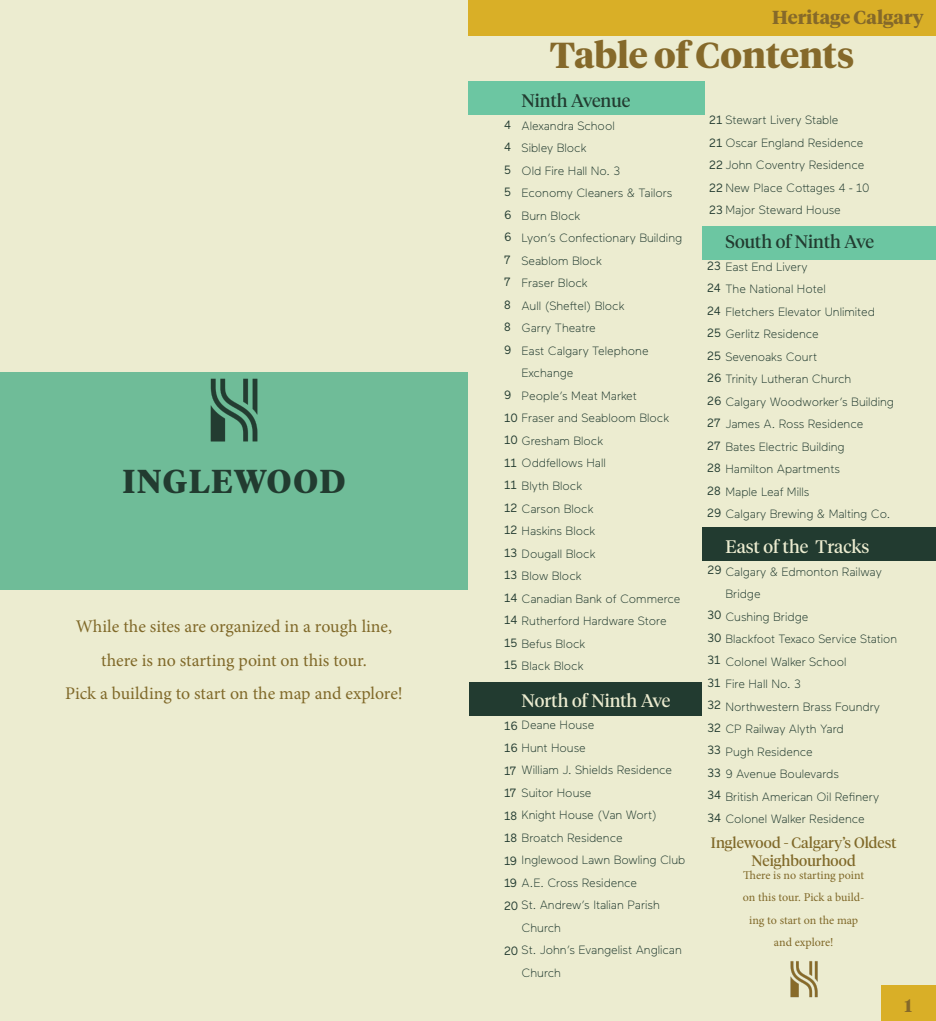
<style>
.page{position:relative;width:936px;height:1021px;background:#fff}
.page>*{position:absolute;margin:0;border:0;box-sizing:border-box;transform-origin:0 0}
.t1{font:700 36px "Tiempos Headline";color:#85692a}
.t2{font:700 33px "Tiempos Headline";letter-spacing:.04em;color:#223b30}
.t3{font:700 18.75px "Tiempos Headline";color:#85692a}
.t4{font:18px "Tiempos Headline";color:#ececd0}
.t5{font:18px "Tiempos Headline";color:#223b30}
.t6{font:700 18px "Tiempos Headline";color:#85692a}
.t7{font:17.85px/33.3px "Minion Pro";letter-spacing:-.005em;color:#806929;text-align:center}
.t8{font:15px/18px "Tiempos Headline";color:#806929;text-align:center}
.t9{font:300 12px/22.5px "Maax";color:#223b30}
.t10{font:12px/22.5px "Minion Pro";letter-spacing:-.005em;color:#806929;text-align:center}
.t11{font:12px "Maax";color:#223b30}
.s1{font-weight:400}
</style>
<div class="page">
<div style="left:468px;top:0;width:467px;height:1020px;background:#ececd0"></div>
<div style="left:880px;top:984px;width:55px;height:36px;background:#d9af27"></div>
<div style="left:468px;top:0;width:467px;height:36px;background:#d9af27"></div>
<div style="left:468px;top:82px;width:236px;height:33px;background:#6cc6a2"></div>
<div style="left:702px;top:226px;width:233px;height:33px;background:#6cc6a2"></div>
<div style="left:469px;top:681px;width:233px;height:34px;background:#223b30"></div>
<img style="left:790px;top:961px;width:28px;height:37px">
<div style="left:702px;top:526px;width:233px;height:34px;background:#223b30"></div>
<div style="left:0;top:0;width:468px;height:1020px;background:#ececd0"></div>
<div style="left:0;top:372px;width:468px;height:218px;background:#6fbc98"></div>
<img style="left:210px;top:378px;width:48px;height:64px">
<p class="t2" style="left:122px;top:458px;width:224px">INGLEWOOD</p>
<p class="t7" style="left:76px;top:610px;width:318px">While the sites are organized in a rough line, there is no starting point on this tour.</p>
<p class="t7" style="left:65px;top:676px;width:339px">Pick a building to start on the map and explore!</p>
<h3 class="t3" style="left:772px;top:5px;width:153px">Heritage Calgary</h3>
<p class="t1" style="left:549px;top:31px;width:306px">Table of Contents</p>
<p class="t5" style="left:521px;top:89px;width:110px">Ninth Avenue</p>
<p class="t9" style="left:521px;top:114px;width:95px">Alexandra School</p>
<p class="t9" style="left:521px;top:136px;width:66px">Sibley Block</p>
<p class="t9" style="left:521px;top:159px;width:100px">Old Fire Hall No. 3</p>
<p class="t9" style="left:521px;top:181px;width:152px">Economy Cleaners &amp; Tailors</p>
<p class="t9" style="left:521px;top:204px;width:60px">Burn Block</p>
<p class="t9" style="left:521px;top:226px;width:162px">Lyon’s Confectionary Building</p>
<p class="t9" style="left:521px;top:249px;width:82px">Seablom Block</p>
<p class="t9" style="left:521px;top:271px;width:68px">Fraser Block</p>
<p class="t9" style="left:521px;top:294px;width:104px">Aull (Sheftel) Block</p>
<p class="t9" style="left:521px;top:316px;width:76px">Garry Theatre</p>
<p class="t9" style="left:521px;top:339px;width:129px">East Calgary Telephone<br>Exchange</p>
<p class="t9" style="left:521px;top:384px;width:117px">People’s Meat Market</p>
<p class="t9" style="left:504px;top:406px;width:167px"><span class="s1">10</span> Fraser and Seabloom Block</p>
<p class="t9" style="left:504px;top:429px;width:101px"><span class="s1">10</span> Gresham Block</p>
<p class="t9" style="left:504px;top:451px;width:103px"><span class="s1">11</span> Oddfellows Hall</p>
<p class="t9" style="left:504px;top:474px;width:80px"><span class="s1">11</span> Blyth Block</p>
<p class="t9" style="left:504px;top:496px;width:91px"><span class="s1">12</span> Carson Block</p>
<p class="t9" style="left:504px;top:519px;width:93px"><span class="s1">12</span> Haskins Block</p>
<p class="t9" style="left:504px;top:541px;width:93px"><span class="s1">13</span> Dougall Block</p>
<p class="t9" style="left:504px;top:564px;width:79px"><span class="s1">13</span> Blow Block</p>
<p class="t9" style="left:504px;top:586px;width:178px"><span class="s1">14</span> Canadian Bank of Commerce</p>
<p class="t9" style="left:504px;top:609px;width:164px"><span class="s1">14</span> Rutherford Hardware Store</p>
<p class="t9" style="left:504px;top:631px;width:83px"><span class="s1">15</span> Befus Block</p>
<p class="t9" style="left:504px;top:654px;width:81px"><span class="s1">15</span> Black Block</p>
<p class="t11" style="left:504px;top:117px;width:8px">4</p>
<p class="t11" style="left:504px;top:139px;width:8px">4</p>
<p class="t11" style="left:504px;top:162px;width:8px">5</p>
<p class="t11" style="left:504px;top:184px;width:8px">5</p>
<p class="t11" style="left:504px;top:207px;width:9px">6</p>
<p class="t11" style="left:504px;top:229px;width:9px">6</p>
<p class="t11" style="left:504px;top:252px;width:8px">7</p>
<p class="t11" style="left:504px;top:274px;width:8px">7</p>
<p class="t11" style="left:504px;top:297px;width:8px">8</p>
<p class="t11" style="left:504px;top:319px;width:8px">8</p>
<p class="t11" style="left:504px;top:342px;width:9px">9</p>
<p class="t11" style="left:504px;top:387px;width:9px">9</p>
<p class="t4" style="left:521px;top:688px;width:150px">North of Ninth Ave</p>
<p class="t9" style="left:504px;top:713px;width:92px"><span class="s1">16</span> Deane House</p>
<p class="t9" style="left:504px;top:735px;width:83px"><span class="s1">16</span> Hunt House</p>
<p class="t9" style="left:504px;top:758px;width:170px"><span class="s1">17</span> William J. Shields Residence</p>
<p class="t9" style="left:504px;top:780px;width:89px"><span class="s1">17</span> Suitor House</p>
<p class="t9" style="left:504px;top:803px;width:154px"><span class="s1">18</span> Knight House (Van Wort)</p>
<p class="t9" style="left:504px;top:825px;width:120px"><span class="s1">18</span> Broatch Residence</p>
<p class="t9" style="left:504px;top:848px;width:183px"><span class="s1">19</span> Inglewood Lawn Bowling Club</p>
<p class="t9" style="left:504px;top:870px;width:135px"><span class="s1">19</span> A.E. Cross Residence</p>
<p class="t9" style="left:521px;top:893px;width:140px;text-indent:-18px"><span class="s1">20</span> St. Andrew’s Italian Parish<br>Church</p>
<p class="t9" style="left:521px;top:938px;width:162px;text-indent:-18px"><span class="s1">20</span> St. John’s Evangelist Anglican<br>Church</p>
<p class="t9" style="left:709px;top:108px;width:131px"><span class="s1">21</span> Stewart Livery Stable</p>
<p class="t9" style="left:709px;top:131px;width:156px"><span class="s1">21</span> Oscar England Residence</p>
<p class="t9" style="left:709px;top:153px;width:156px"><span class="s1">22</span> John Coventry Residence</p>
<p class="t9" style="left:709px;top:176px;width:162px"><span class="s1">22</span> New Place Cottages 4 - 10</p>
<p class="t9" style="left:709px;top:198px;width:133px"><span class="s1">23</span> Major Steward House</p>
<p class="t5" style="left:725px;top:229px;width:150px">South of Ninth Ave</p>
<p class="t9" style="left:707px;top:255px;width:102px"><span class="s1">23</span> East End Livery</p>
<p class="t9" style="left:707px;top:277px;width:120px"><span class="s1">24</span> The National Hotel</p>
<p class="t9" style="left:707px;top:300px;width:169px"><span class="s1">24</span> Fletchers Elevator Unlimited</p>
<p class="t9" style="left:707px;top:322px;width:113px"><span class="s1">25</span> Gerlitz Residence</p>
<p class="t9" style="left:707px;top:345px;width:111px"><span class="s1">25</span> Sevenoaks Court</p>
<p class="t9" style="left:707px;top:367px;width:145px"><span class="s1">26</span> Trinity Lutheran Church</p>
<p class="t9" style="left:707px;top:390px;width:188px"><span class="s1">26</span> Calgary Woodworker’s Building</p>
<p class="t9" style="left:707px;top:412px;width:157px"><span class="s1">27</span> James A. Ross Residence</p>
<p class="t9" style="left:707px;top:435px;width:139px"><span class="s1">27</span> Bates Electric Building</p>
<p class="t9" style="left:707px;top:457px;width:134px"><span class="s1">28</span> Hamilton Apartments</p>
<p class="t9" style="left:707px;top:480px;width:104px"><span class="s1">28</span> Maple Leaf Mills</p>
<p class="t9" style="left:707px;top:502px;width:184px"><span class="s1">29</span> Calgary Brewing &amp; Malting Co.</p>
<p class="t4" style="left:725px;top:534px;width:145px">East of the Tracks</p>
<p class="t9" style="left:725px;top:559px;width:158px">Calgary &amp; Edmonton Railway<br>Bridge</p>
<p class="t9" style="left:725px;top:604px;width:85px">Cushing Bridge</p>
<p class="t9" style="left:725px;top:627px;width:173px">Blackfoot Texaco Service Station</p>
<p class="t9" style="left:725px;top:649px;width:123px">Colonel Walker School</p>
<p class="t9" style="left:725px;top:672px;width:77px">Fire Hall No. 3</p>
<p class="t9" style="left:725px;top:694px;width:156px">Northwestern Brass Foundry</p>
<p class="t9" style="left:725px;top:717px;width:120px">CP Railway Alyth Yard</p>
<p class="t9" style="left:725px;top:739px;width:89px">Pugh Residence</p>
<p class="t9" style="left:725px;top:762px;width:115px">9 Avenue Boulevards</p>
<p class="t9" style="left:725px;top:784px;width:155px">British American Oil Refinery</p>
<p class="t9" style="left:725px;top:807px;width:141px">Colonel Walker Residence</p>
<p class="t11" style="left:707px;top:562px;width:16px">29</p>
<p class="t11" style="left:707px;top:607px;width:16px">30</p>
<p class="t11" style="left:707px;top:629px;width:16px">30</p>
<p class="t11" style="left:707px;top:652px;width:15px">31</p>
<p class="t11" style="left:707px;top:674px;width:15px">31</p>
<p class="t11" style="left:707px;top:697px;width:15px">32</p>
<p class="t11" style="left:707px;top:719px;width:15px">32</p>
<p class="t11" style="left:707px;top:742px;width:15px">33</p>
<p class="t11" style="left:707px;top:764px;width:15px">33</p>
<p class="t11" style="left:707px;top:787px;width:15px">34</p>
<p class="t11" style="left:707px;top:809px;width:15px">34</p>
<p class="t8" style="left:710px;top:833px;width:187px">Inglewood - Calgary’s Oldest<br>Neighbourhood</p>
<p class="t10" style="left:742px;top:863px;width:123px">There is no starting point on this tour. Pick a build&shy;ing to start on the map and explore!</p>
<h3 class="t6" style="left:904px;top:993px;width:9px">1</h3>
</div>
